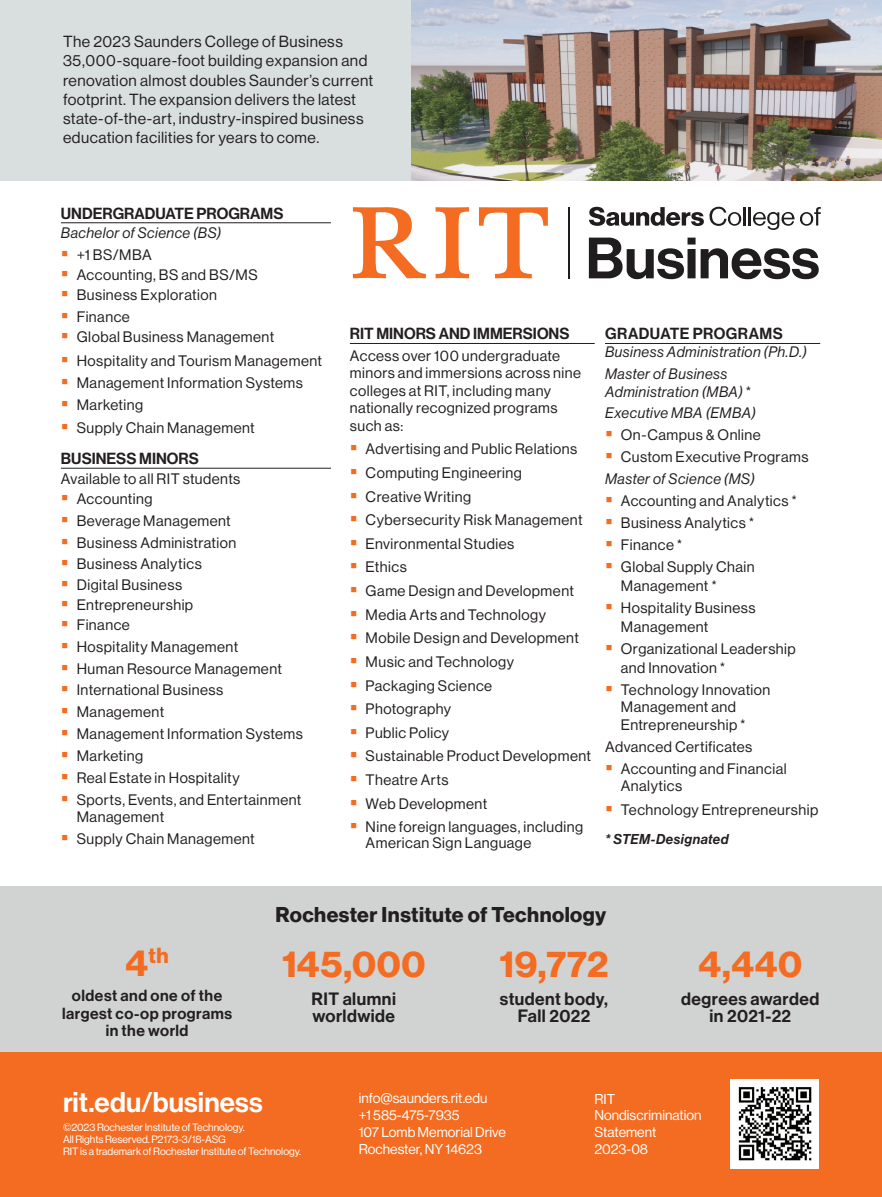
<style>
.page{position:relative;width:882px;height:1197px;background:#fff}
.page>*{position:absolute;margin:0;border:0;box-sizing:border-box;transform-origin:0 0}
.t1{font:36.75px "N Haas Grotesk DS Std 75 Bd";letter-spacing:.015em;color:#f36c21}
.t2{font:28px "N Haas Grotesk DS Std 65 Md";letter-spacing:.005em;color:#fff}
.t3{font:21.35px "N Haas Grotesk DS Std 75 Bd";color:#f36c21}
.t4{font:21px "N Haas Grotesk DS Std 75 Bd";letter-spacing:.02em;color:#231f20}
.t5{font:17.5px/17.5px "N Haas Grotesk DS Std 65 Md";letter-spacing:.025em;color:#231f20;text-align:center}
.t6{font:15.75px/19.2px "N Haas Grotesk DS Std 55 Rg";letter-spacing:.03em;color:#231f20}
.t7{font:15.75px "N Haas Grotesk DS Std 65 Md";letter-spacing:.005em;color:#231f20}
.t8{font:15.75px/17.5px "N Haas Grotesk DS Std 65 Md";letter-spacing:.03em;color:#231f20;text-align:center}
.t9{font:15.75px "N Haas Grotesk DS Std 65 Md";letter-spacing:.025em;color:#231f20}
.t10{font:14.88px/17.5px "N Haas Grotesk DS Std 55 Rg";letter-spacing:.03em;color:#231f20}
.t11{font:14.88px/21.9px "N Haas Grotesk DS Std 56 It";letter-spacing:.03em;color:#231f20}
.t12{font:14px/16.8px "N Haas Grotesk DS Std 55 Rg";color:#fff}
.t13{font:14px "N Haas Grotesk DS Std 66 Md It";letter-spacing:.035em;color:#231f20}
.t14{font:10.5px/12.2px "N Haas Grotesk DS Std 55 Rg";letter-spacing:-.005em;color:#fff}
.s1{color:#f36c21}
.s2{font-family:"N Haas Grotesk DS Std 55 Rg"}
.s3{font-size:36.75px}
</style>
<div class="page">
<div style="left:0;top:0;width:412px;height:180px;background:#d9dfdf"></div>
<img style="left:412px;top:0;width:470px;height:180px">
<hr style="left:568px;top:207px;width:1px;height:71px;background:#201d1e">
<svg style="left:436px;top:207px;width:33px;height:71px"></svg>
<svg style="left:479px;top:207px;width:69px;height:71px"></svg>
<svg style="left:353px;top:207px;width:73px;height:71px"></svg>
<svg style="left:589px;top:206px;width:152px;height:20px"></svg>
<hr style="left:743px;top:207px;width:3px;height:19px;background:#201d1e">
<svg style="left:749px;top:207px;width:72px;height:23px"></svg>
<svg style="left:589px;top:237px;width:230px;height:43px"></svg>
<hr style="left:605px;top:343px;width:215px;height:1px;background:#231f20">
<hr style="left:350px;top:343px;width:245px;height:1px;background:#231f20">
<hr style="left:61px;top:222px;width:270px;height:1px;background:#231f20">
<hr style="left:61px;top:468px;width:270px;height:1px;background:#231f20">
<div style="left:0;top:1050px;width:882px;height:147px;background:#f36c21"></div>
<div style="left:0;top:886px;width:882px;height:166px;background:#d1d3d3"></div>
<img style="left:730px;top:1079px;width:89px;height:89px">
<p class="t6" style="left:63px;top:32px;width:312px">The 2023 Saunders College of Business 35,000-square-foot building expansion and renovation almost doubles Saunder’s current footprint. The expansion delivers the latest state-of-the-art, industry-inspired business education facilities for years to come.</p>
<p class="t7" style="left:61px;top:204px;width:224px">UNDERGRADUATE PROGRAMS</p>
<p class="t11" style="left:61px;top:222px;width:162px">Bachelor of Science (BS)</p>
<p class="t10" style="left:61px;top:246px;width:92px"><span class="s1">▪</span> +1 BS/MBA</p>
<p class="t10" style="left:61px;top:266px;width:198px"><span class="s1">▪</span> Accounting, BS and BS/MS</p>
<p class="t10" style="left:61px;top:287px;width:157px"><span class="s1">▪</span> Business Exploration</p>
<p class="t10" style="left:61px;top:308px;width:70px"><span class="s1">▪</span> Finance</p>
<p class="t10" style="left:61px;top:329px;width:215px"><span class="s1">▪</span> Global Business Management</p>
<p class="t10" style="left:61px;top:352px;width:263px"><span class="s1">▪</span> Hospitality and Tourism Management</p>
<p class="t10" style="left:61px;top:374px;width:244px"><span class="s1">▪</span> Management Information Systems</p>
<p class="t10" style="left:61px;top:396px;width:84px"><span class="s1">▪</span> Marketing</p>
<p class="t10" style="left:61px;top:420px;width:195px"><span class="s1">▪</span> Supply Chain Management</p>
<p class="t7" style="left:61px;top:449px;width:139px">BUSINESS MINORS</p>
<p class="t10" style="left:61px;top:470px;width:181px">Available to all RIT students</p>
<p class="t10" style="left:61px;top:490px;width:93px"><span class="s1">▪</span> Accounting</p>
<p class="t10" style="left:61px;top:512px;width:171px"><span class="s1">▪</span> Beverage Management</p>
<p class="t10" style="left:61px;top:534px;width:177px"><span class="s1">▪</span> Business Administration</p>
<p class="t10" style="left:61px;top:556px;width:142px"><span class="s1">▪</span> Business Analytics</p>
<p class="t10" style="left:61px;top:576px;width:123px"><span class="s1">▪</span> Digital Business</p>
<p class="t10" style="left:61px;top:596px;width:134px"><span class="s1">▪</span> Entrepreneurship</p>
<p class="t10" style="left:61px;top:616px;width:70px"><span class="s1">▪</span> Finance</p>
<p class="t10" style="left:61px;top:638px;width:179px"><span class="s1">▪</span> Hospitality Management</p>
<p class="t10" style="left:61px;top:660px;width:223px"><span class="s1">▪</span> Human Resource Management</p>
<p class="t10" style="left:61px;top:682px;width:164px"><span class="s1">▪</span> International Business</p>
<p class="t10" style="left:61px;top:703px;width:105px"><span class="s1">▪</span> Management</p>
<p class="t10" style="left:61px;top:725px;width:244px"><span class="s1">▪</span> Management Information Systems</p>
<p class="t10" style="left:61px;top:747px;width:84px"><span class="s1">▪</span> Marketing</p>
<p class="t10" style="left:61px;top:769px;width:180px"><span class="s1">▪</span> Real Estate in Hospitality</p>
<p class="t10" style="left:77px;top:791px;width:226px;text-indent:-16px"><span class="s1">▪</span> Sports, Events, and Entertainment<br>Management</p>
<p class="t10" style="left:61px;top:830px;width:195px"><span class="s1">▪</span> Supply Chain Management</p>
<p class="t7" style="left:350px;top:325px;width:221px">RIT MINORS AND IMMERSIONS</p>
<p class="t10" style="left:350px;top:347px;width:233px">Access over 100 undergraduate minors and immersions across nine colleges at RIT, including many nationally recognized programs such as:</p>
<p class="t10" style="left:350px;top:440px;width:229px"><span class="s1">▪</span> Advertising and Public Relations</p>
<p class="t10" style="left:350px;top:464px;width:174px"><span class="s1">▪</span> Computing Engineering</p>
<p class="t10" style="left:350px;top:488px;width:123px"><span class="s1">▪</span> Creative Writing</p>
<p class="t10" style="left:350px;top:511px;width:234px"><span class="s1">▪</span> Cybersecurity Risk Management</p>
<p class="t10" style="left:350px;top:535px;width:166px"><span class="s1">▪</span> Environmental Studies</p>
<p class="t10" style="left:350px;top:559px;width:58px"><span class="s1">▪</span> Ethics</p>
<p class="t10" style="left:350px;top:582px;width:226px"><span class="s1">▪</span> Game Design and Development</p>
<p class="t10" style="left:350px;top:606px;width:198px"><span class="s1">▪</span> Media Arts and Technology</p>
<p class="t10" style="left:350px;top:629px;width:231px"><span class="s1">▪</span> Mobile Design and Development</p>
<p class="t10" style="left:350px;top:653px;width:166px"><span class="s1">▪</span> Music and Technology</p>
<p class="t10" style="left:350px;top:677px;width:144px"><span class="s1">▪</span> Packaging Science</p>
<p class="t10" style="left:350px;top:700px;width:103px"><span class="s1">▪</span> Photography</p>
<p class="t10" style="left:350px;top:724px;width:101px"><span class="s1">▪</span> Public Policy</p>
<p class="t10" style="left:350px;top:748px;width:243px"><span class="s1">▪</span> Sustainable Product Development</p>
<p class="t10" style="left:350px;top:771px;width:100px"><span class="s1">▪</span> Theatre Arts</p>
<p class="t10" style="left:350px;top:795px;width:139px"><span class="s1">▪</span> Web Development</p>
<p class="t10" style="left:366px;top:819px;width:219px;line-height:15.8px;text-indent:-16px"><span class="s1">▪</span> Nine foreign languages, including<br>American Sign Language</p>
<p class="t9" style="left:605px;top:325px;width:180px">GRADUATE PROGRAMS</p>
<p class="t11" style="left:605px;top:341px;width:203px">Business Administration (Ph.D.)<br>Master of Business</p>
<p class="t11" style="left:605px;top:381px;width:152px">Administration (MBA) <span class="s2">*<br></span>Executive MBA (EMBA)</p>
<p class="t10" style="left:605px;top:426px;width:157px"><span class="s1">▪</span> On-Campus &amp; Online</p>
<p class="t10" style="left:605px;top:448px;width:205px"><span class="s1">▪</span> Custom Executive Programs</p>
<p class="t11" style="left:605px;top:468px;width:151px">Master of Science (MS)</p>
<p class="t10" style="left:605px;top:492px;width:194px"><span class="s1">▪</span> Accounting and Analytics *</p>
<p class="t10" style="left:605px;top:514px;width:151px"><span class="s1">▪</span> Business Analytics *</p>
<p class="t10" style="left:605px;top:536px;width:79px"><span class="s1">▪</span> Finance *</p>
<p class="t10" style="left:621px;top:557px;width:135px;line-height:19.2px;text-indent:-16px"><span class="s1">▪</span> Global Supply Chain<br>Management *</p>
<p class="t10" style="left:621px;top:598px;width:136px;line-height:19.2px;text-indent:-16px"><span class="s1">▪</span> Hospitality Business<br>Management</p>
<p class="t10" style="left:621px;top:639px;width:176px;line-height:19.2px;text-indent:-16px"><span class="s1">▪</span> Organizational Leadership and Innovation *</p>
<p class="t10" style="left:621px;top:681px;width:151px;text-indent:-16px"><span class="s1">▪</span> Technology Innovation<br>Management and<br>Entrepreneurship *</p>
<p class="t10" style="left:605px;top:738px;width:149px">Advanced Certificates</p>
<p class="t10" style="left:621px;top:760px;width:167px;text-indent:-16px"><span class="s1">▪</span> Accounting and Financial<br>Analytics</p>
<p class="t10" style="left:605px;top:801px;width:215px"><span class="s1">▪</span> Technology Entrepreneurship</p>
<p class="t13" style="left:605px;top:831px;width:125px">* STEM-Designated</p>
<h3 class="t3" style="left:126px;top:943px;width:44px"><span class="s3">4</span>th</h3>
<p class="t8" style="left:62px;top:987px;width:172px">oldest and one of the largest co-op programs in the world</p>
<h3 class="t4" style="left:276px;top:903px;width:332px">Rochester Institute of Technology</h3>
<h1 class="t1" style="left:282px;top:943px;width:145px">145,000</h1>
<p class="t5" style="left:312px;top:990px;width:86px;text-align:left">RIT alumni worldwide</p>
<h1 class="t1" style="left:499px;top:943px;width:111px">19,772</h1>
<p class="t5" style="left:500px;top:990px;width:110px">student body,<br>Fall 2022</p>
<h1 class="t1" style="left:698px;top:943px;width:105px">4,440</h1>
<p class="t5" style="left:681px;top:990px;width:140px">degrees awarded in 2021-22</p>
<h2 class="t2" style="left:63px;top:1086px;width:201px">rit.edu/business</h2>
<p class="t14" style="left:63px;top:1121px;width:240px">©2023 Rochester Institute of Technology.<br>All Rights Reserved. P2173-3/18-ASG<br>RIT is a trademark of Rochester Institute of Technology.</p>
<p class="t12" style="left:359px;top:1090px;width:149px">info@saunders.rit.edu<br>+1 585-475-7935<br>107 Lomb Memorial Drive<br>Rochester, NY 14623</p>
<p class="t12" style="left:594px;top:1090px;width:109px">RIT<br>Nondiscrimination<br>Statement<br>2023-08</p>
</div>
